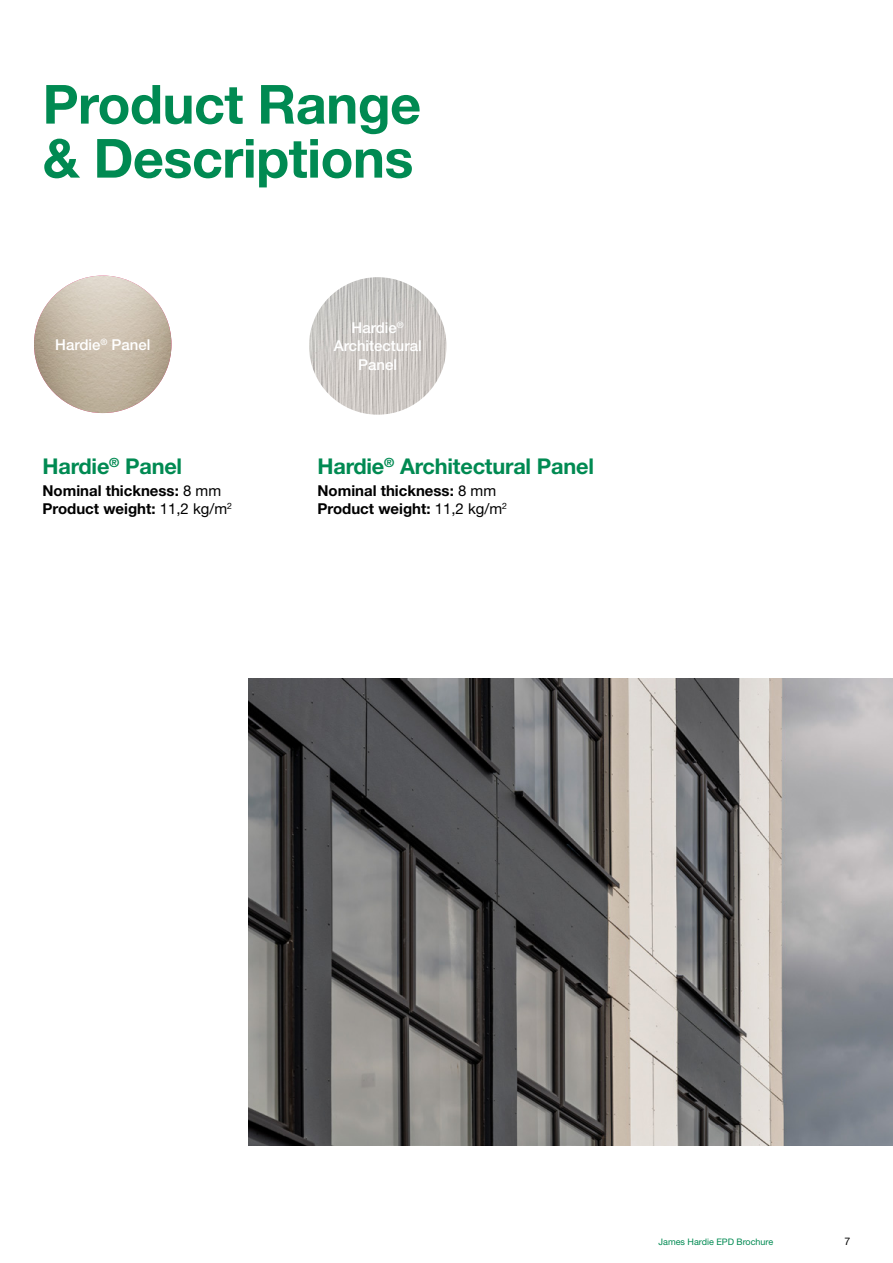
<style>
.page{position:relative;width:893px;height:1263px;background:#fff}
.page>*{position:absolute;margin:0;border:0;box-sizing:border-box;transform-origin:0 0}
.t1{font:700 54px/54px "Helvetica Neue LT Std";letter-spacing:-.01em;color:#008a52}
.t2{font:700 21.75px "Helvetica Neue LT Std";letter-spacing:-.01em;color:#008a52}
.t3{font:700 15px/18px "Helvetica Neue LT Std";color:#000}
.t4{font:500 15px/18.5px "Helvetica Neue LT Std";color:#fff;text-align:center}
.t5{font:10.5px "Helvetica Neue LT Std";color:#000}
.t6{font:9px "Helvetica Neue LT Std";color:#008a52}
.s1{font-weight:400}
</style>
<div class="page">
<img style="left:34px;top:276px;width:137px;height:137px;border-radius:69px">
<img style="left:249px;top:678px;width:644px;height:467px">
<img style="left:309px;top:277px;width:137px;height:138px;border-radius:69px">
<h1 class="t1" style="left:43px;top:76px;width:380px">Product Range &amp; Descriptions</h1>
<p class="t4" style="left:55px;top:335px;width:97px">Hardie<sup>®</sup> Panel</p>
<h2 class="t2" style="left:43px;top:453px;width:141px">Hardie<sup>®</sup> Panel</h2>
<p class="t3" style="left:43px;top:481px;width:191px">Nominal thickness: <span class="s1">8 mm<br></span>Product weight: <span class="s1">11,2 kg/m</span><sup>2</sup></p>
<p class="t4" style="left:334px;top:318px;width:90px">Hardie<sup>®<br></sup>Architectural<br>Panel</p>
<h2 class="t2" style="left:317px;top:453px;width:278px">Hardie<sup>®</sup> Architectural Panel</h2>
<p class="t3" style="left:317px;top:481px;width:191px">Nominal thickness: <span class="s1">8 mm<br></span>Product weight: <span class="s1">11,2 kg/m</span><sup>2</sup></p>
<p class="t6" style="left:658px;top:1237px;width:116px">James Hardie EPD Brochure</p>
<p class="t5" style="left:845px;top:1235px;width:7px">7</p>
</div>
